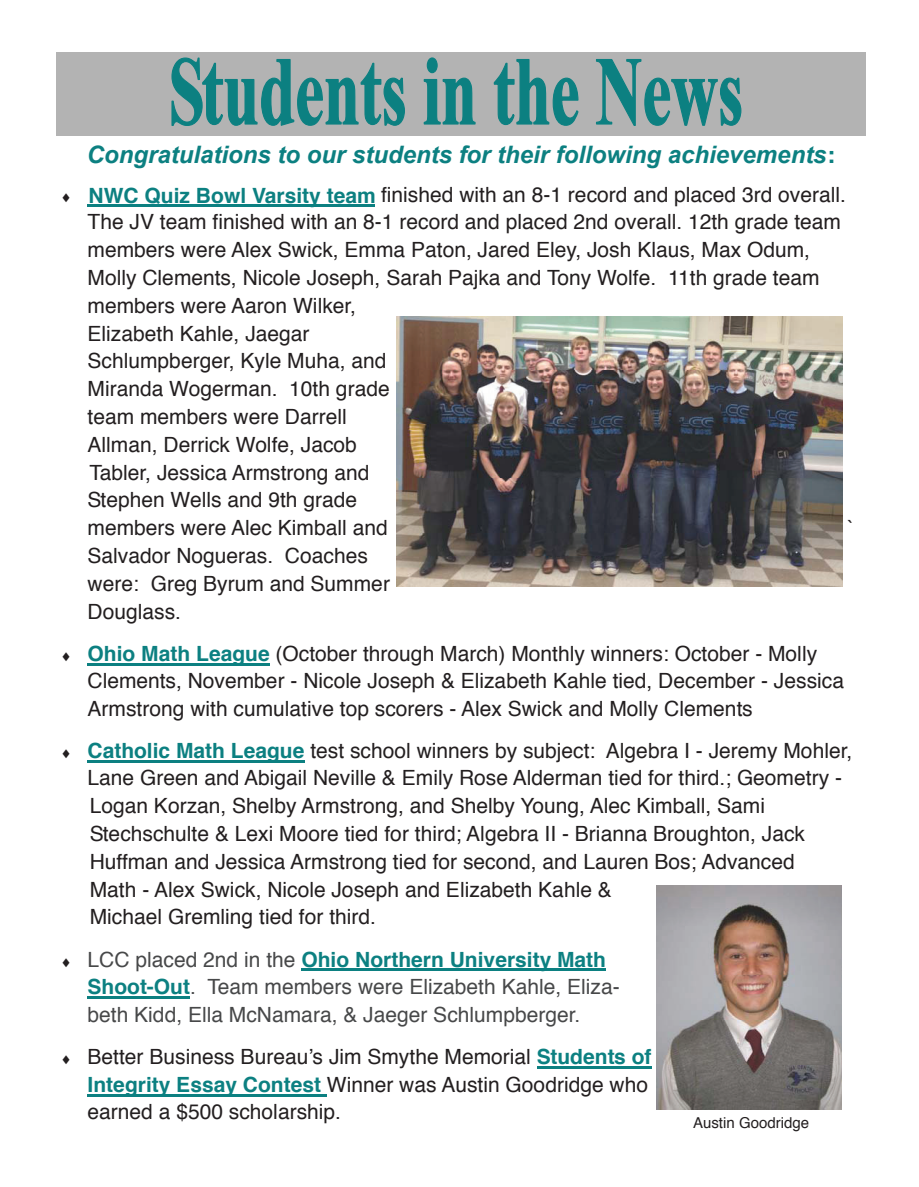
<style>
.page{position:relative;width:919px;height:1187px;background:#fff}
.page>*{position:absolute;margin:0;border:0;box-sizing:border-box;transform-origin:0 0}
.t1{font:italic 700 24px "Arial";color:#0c8081}
.t2{font:21px/27.8px "Helvetica";color:#231f20}
.t3{font:21px/27.5px "Helvetica";color:#474849}
.t4{font:15px "Helvetica";color:#231f20}
.s1{font-family:"Helvetica";font-style:normal}
.s2{font-weight:700;color:#0c8081}
.s3{color:#231f20}
</style>
<div class="page">
<hr style="left:88px;top:663px;width:181px;height:2px;background:#0c8081">
<hr style="left:88px;top:760px;width:216px;height:2px;background:#0c8081">
<hr style="left:301px;top:968px;width:305px;height:2px;background:#0c8081">
<hr style="left:88px;top:996px;width:102px;height:2px;background:#0c8081">
<hr style="left:537px;top:1065px;width:114px;height:2px;background:#0c8081">
<hr style="left:88px;top:1093px;width:239px;height:2px;background:#0c8081">
<img style="left:656px;top:885px;width:185px;height:224px">
<img style="left:397px;top:316px;width:445px;height:271px">
<div style="left:56px;top:53px;width:809px;height:83px;background:#b3b3b3"></div>
<svg style="left:171px;top:57px;width:234px;height:69px"></svg>
<svg style="left:423px;top:57px;width:53px;height:68px"></svg>
<svg style="left:493px;top:59px;width:86px;height:67px"></svg>
<svg style="left:596px;top:59px;width:146px;height:67px"></svg>
<hr style="left:88px;top:204px;width:287px;height:3px;background:#0c8081">
<p class="t1" style="left:87px;top:141px;width:749px">Congratulations to our students for their following achievements<span class="s1">:</span></p>
<p class="t2" style="left:88px;top:182px;width:760px"><span class="s2">NWC Quiz Bowl Varsity team</span> finished with an 8-1 record and placed 3rd overall.<br>The JV team finished with an 8-1 record and placed 2nd overall. 12th grade team members were Alex Swick, Emma Paton, Jared Eley, Josh Klaus, Max Odum, Molly Clements, Nicole Joseph, Sarah Pajka and Tony Wolfe. 11th grade team members were Aaron Wilker,<br>Elizabeth Kahle, Jaegar<br>Schlumpberger, Kyle Muha, and<br>Miranda Wogerman. 10th grade<br>team members were Darrell<br>Allman, Derrick Wolfe, Jacob<br>Tabler, Jessica Armstrong and<br>Stephen Wells and 9th grade<br>members were Alec Kimball and</p>
<p class="t2" style="left:847px;top:515px;width:8px">`</p>
<p class="t2" style="left:88px;top:543px;width:304px">Salvador Nogueras. Coaches were: Greg Byrum and Summer<br>Douglass.</p>
<p class="t2" style="left:88px;top:641px;width:758px;text-indent:-27px">♦ <span class="s2">Ohio Math League</span> (October through March) Monthly winners: October - Molly<br>Clements, November - Nicole Joseph &amp; Elizabeth Kahle tied, December - Jessica<br>Armstrong with cumulative top scorers - Alex Swick and Molly Clements</p>
<p class="t2" style="left:88px;top:738px;width:766px;text-indent:-27px">♦ <span class="s2">Catholic Math League</span> test school winners by subject: Algebra I - Jeremy Mohler, Lane Green and Abigail Neville &amp; Emily Rose Alderman tied for third.; Geometry - Logan Korzan, Shelby Armstrong, and Shelby Young, Alec Kimball, Sami Stechschulte &amp; Lexi Moore tied for third; Algebra II - Brianna Broughton, Jack Huffman and Jessica Armstrong tied for second, and Lauren Bos; Advanced<br>Math - Alex Swick, Nicole Joseph and Elizabeth Kahle &amp;<br>Michael Gremling tied for third.</p>
<p class="t3" style="left:88px;top:946px;width:533px;text-indent:-27px"><span class="s3">♦</span> LCC placed 2nd in the <span class="s2">Ohio Northern University Math<br>Shoot-Out</span>. Team members were Elizabeth Kahle, Eliza&shy;beth Kidd, Ella McNamara, &amp; Jaeger Schlumpberger.</p>
<p class="t2" style="left:88px;top:1043px;width:565px;text-indent:-27px">♦ Better Business Bureauʼs Jim Smythe Memorial <span class="s2">Students of<br>Integrity Essay Contest</span> Winner was Austin Goodridge who earned a $500 scholarship.</p>
<p class="t4" style="left:693px;top:1112px;width:118px">Austin Goodridge</p>
</div>
